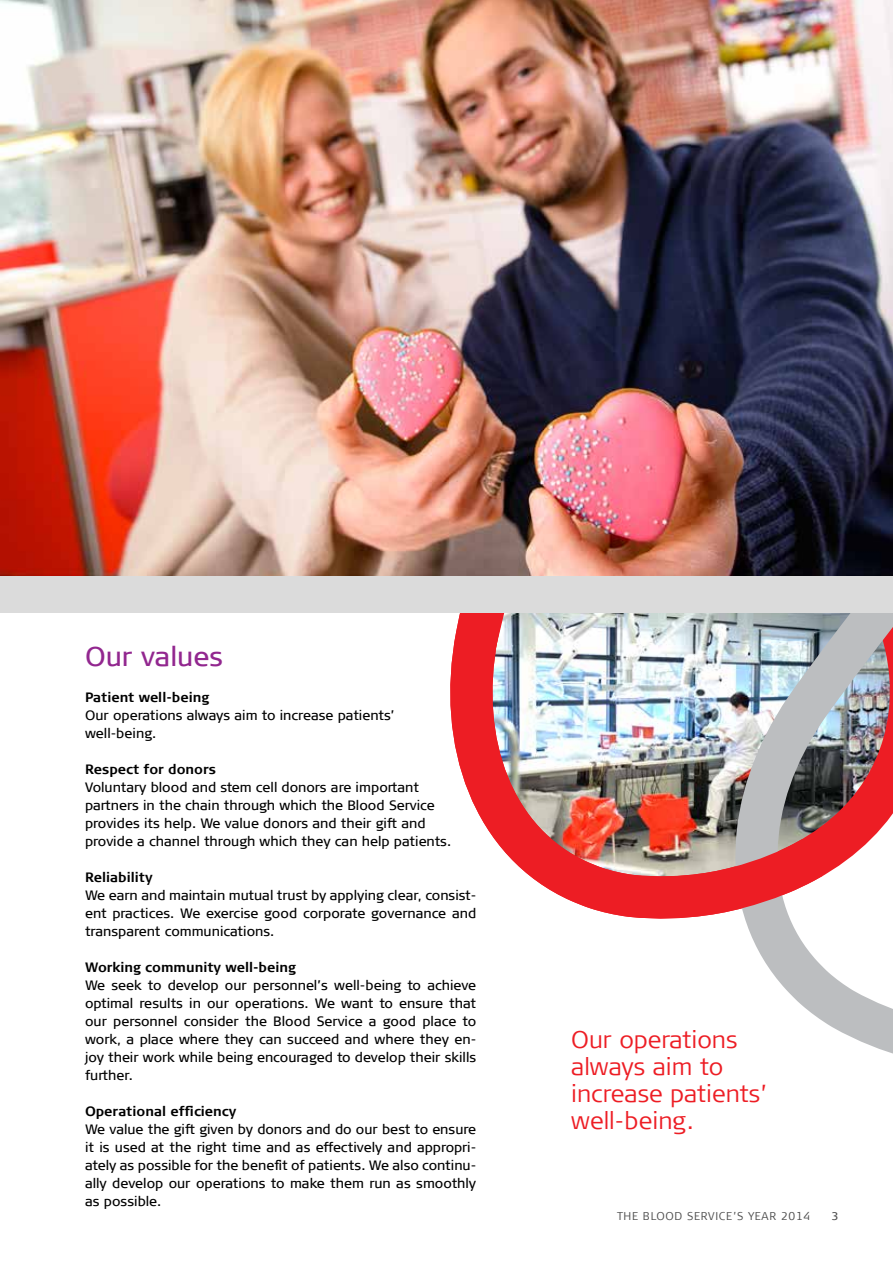
<style>
.page{position:relative;width:893px;height:1263px;background:#fff}
.page>*{position:absolute;margin:0;border:0;box-sizing:border-box;transform-origin:0 0}
.t1{font:27px "Signa Column";color:#92278f}
.t2{font:300 24px/27px "Signa Column";color:#ed1d24}
.t3{font:13.5px/18px "Signa Column";color:#000;text-align:justify}
.t4{font:700 13.5px "Signa Column";color:#000}
.t5{font:300 11.25px "Signa Column";letter-spacing:.06em;color:#4d4d4d}
.t6{font:11.25px "Signa Column";color:#4d4d4d}
</style>
<div class="page">
<svg style="left:757px;top:948px;width:136px;height:106px"></svg>
<img style="left:450px;top:613px;width:443px;height:335px">
<div style="left:0;top:575px;width:893px;height:38px;background:#dbdbdb"></div>
<img style="left:0;top:0;width:893px;height:575px">
<h1 class="t1" style="left:85px;top:641px;width:140px">Our values</h1>
<p class="t4" style="left:85px;top:689px;width:126px">Patient well-being</p>
<p class="t3" style="left:85px;top:706px;width:311px">Our operations always aim to increase patients’ well-being.</p>
<p class="t4" style="left:85px;top:761px;width:132px">Respect for donors</p>
<p class="t3" style="left:85px;top:778px;width:368px;text-align:left">Voluntary blood and stem cell donors are important partners in the chain through which the Blood Service provides its help. We value donors and their gift and provide a channel through which they can help patients.</p>
<p class="t4" style="left:85px;top:869px;width:69px">Reliability</p>
<p class="t3" style="left:85px;top:886px;width:393px">We earn and maintain mutual trust by applying clear, consist&shy;ent practices. We exercise good corporate governance and transparent communications.</p>
<p class="t4" style="left:85px;top:959px;width:212px">Working community well-being</p>
<p class="t3" style="left:85px;top:976px;width:393px">We seek to develop our personnel’s well-being to achieve optimal results in our operations. We want to ensure that our personnel consider the Blood Service a good place to work, a place where they can succeed and where they en&shy;joy their work while being encouraged to develop their skills further.</p>
<p class="t4" style="left:85px;top:1103px;width:153px">Operational efficiency</p>
<p class="t3" style="left:85px;top:1120px;width:393px">We value the gift given by donors and do our best to ensure it is used at the right time and as effectively and appropri&shy;ately as possible for the benefit of patients. We also continu&shy;ally develop our operations to make them run as smoothly as possible.</p>
<h2 class="t2" style="left:571px;top:1026px;width:198px">Our operations always aim to increase patients’ well-being.</h2>
<p class="t5" style="left:617px;top:1209px;width:195px">THE BLOOD SERVICE’S YEAR 2014</p>
<p class="t6" style="left:832px;top:1209px;width:8px">3</p>
</div>
